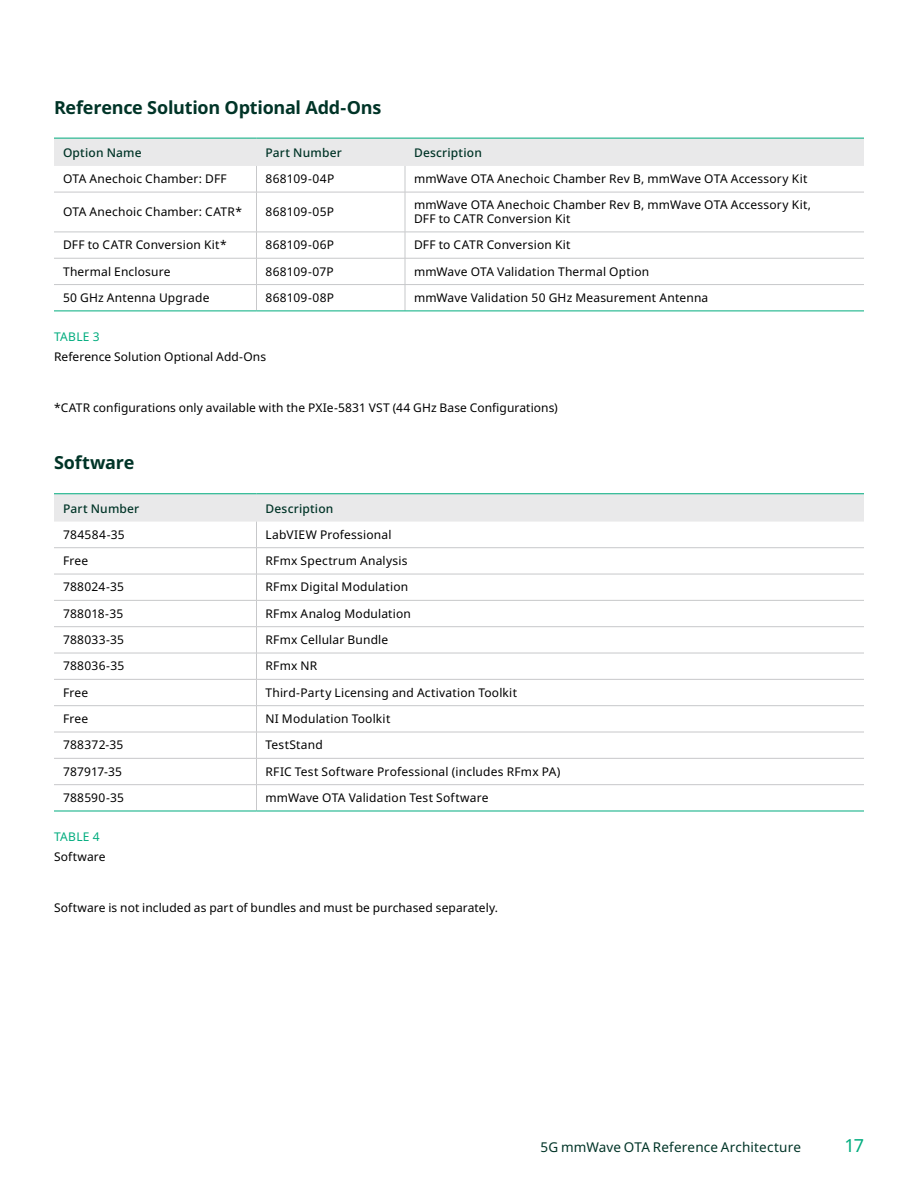
<style>
.page{position:relative;width:918px;height:1188px;background:#fff}
.page>*{position:absolute;margin:0;border:0;box-sizing:border-box;transform-origin:0 0}
.t1{font:700 18px "Noto Sans";letter-spacing:-.015em;color:#003427}
.t2{font:18px "Noto Sans";color:#00ac7e}
.t3{font:13.5px "Noto Sans";letter-spacing:.01em;color:#003427}
.t4{font:12px/13.5px "Noto Sans";letter-spacing:.015em;color:#000}
.t5{font:500 12px "Noto Sans";letter-spacing:.015em;color:#003427}
.t6{font:12px "Noto Sans";letter-spacing:.02em;color:#00ac7e}
</style>
<div class="page">
<hr style="left:256px;top:192px;width:149px;height:1px;background:#c7c8ca">
<hr style="left:405px;top:192px;width:459px;height:1px;background:#c7c8ca">
<hr style="left:256px;top:232px;width:149px;height:1px;background:#c7c8ca">
<hr style="left:405px;top:232px;width:459px;height:1px;background:#c7c8ca">
<hr style="left:256px;top:258px;width:149px;height:1px;background:#c7c8ca">
<hr style="left:405px;top:258px;width:459px;height:1px;background:#c7c8ca">
<hr style="left:256px;top:284px;width:149px;height:1px;background:#c7c8ca">
<hr style="left:405px;top:284px;width:459px;height:1px;background:#c7c8ca">
<hr style="left:256px;top:192px;width:1px;height:40px;background:#c7c8ca">
<svg style="left:54px;top:138px;width:810px;height:54px"></svg>
<hr style="left:405px;top:192px;width:1px;height:40px;background:#c7c8ca">
<svg style="left:405px;top:232px;width:1px;height:79px"></svg>
<hr style="left:54px;top:192px;width:202px;height:1px;background:#c7c8ca">
<hr style="left:54px;top:232px;width:202px;height:1px;background:#c7c8ca">
<hr style="left:54px;top:258px;width:202px;height:1px;background:#c7c8ca">
<hr style="left:54px;top:284px;width:202px;height:1px;background:#c7c8ca">
<svg style="left:256px;top:233px;width:1px;height:78px"></svg>
<hr style="left:54px;top:311px;width:202px;height:1px;background:#00ac7e">
<hr style="left:256px;top:311px;width:149px;height:1px;background:#00ac7e">
<hr style="left:405px;top:311px;width:459px;height:1px;background:#00ac7e">
<hr style="left:54px;top:493px;width:202px;height:1px;background:#00ac7e">
<hr style="left:256px;top:493px;width:608px;height:1px;background:#00ac7e">
<svg style="left:54px;top:494px;width:810px;height:317px"></svg>
<hr style="left:54px;top:547px;width:202px;height:1px;background:#c7c8ca">
<hr style="left:54px;top:574px;width:202px;height:1px;background:#c7c8ca">
<hr style="left:54px;top:600px;width:202px;height:1px;background:#c7c8ca">
<hr style="left:54px;top:626px;width:202px;height:1px;background:#c7c8ca">
<hr style="left:54px;top:653px;width:202px;height:1px;background:#c7c8ca">
<hr style="left:54px;top:679px;width:202px;height:1px;background:#c7c8ca">
<hr style="left:54px;top:705px;width:202px;height:1px;background:#c7c8ca">
<hr style="left:54px;top:732px;width:202px;height:1px;background:#c7c8ca">
<hr style="left:54px;top:758px;width:202px;height:1px;background:#c7c8ca">
<hr style="left:54px;top:784px;width:202px;height:1px;background:#c7c8ca">
<hr style="left:54px;top:811px;width:202px;height:1px;background:#00ac7e">
<hr style="left:256px;top:811px;width:608px;height:1px;background:#00ac7e">
<h1 class="t1" style="left:54px;top:94px;width:329px">Reference Solution Optional Add-Ons</h1>
<p class="t5" style="left:63px;top:144px;width:80px">Option Name</p>
<p class="t5" style="left:266px;top:144px;width:78px">Part Number</p>
<p class="t5" style="left:414px;top:144px;width:69px">Description</p>
<p class="t4" style="left:63px;top:172px;width:165px">OTA Anechoic Chamber: DFF</p>
<p class="t4" style="left:266px;top:172px;width:70px">868109-04P</p>
<p class="t4" style="left:414px;top:172px;width:395px">mmWave OTA Anechoic Chamber Rev B, mmWave OTA Accessory Kit</p>
<p class="t4" style="left:63px;top:205px;width:181px">OTA Anechoic Chamber: CATR*</p>
<p class="t4" style="left:266px;top:205px;width:70px">868109-05P</p>
<p class="t4" style="left:414px;top:199px;width:399px">mmWave OTA Anechoic Chamber Rev B, mmWave OTA Accessory Kit,<br>DFF to CATR Conversion Kit</p>
<p class="t4" style="left:63px;top:238px;width:165px">DFF to CATR Conversion Kit*</p>
<p class="t4" style="left:266px;top:238px;width:70px">868109-06P</p>
<p class="t4" style="left:414px;top:238px;width:158px">DFF to CATR Conversion Kit</p>
<p class="t4" style="left:63px;top:265px;width:109px">Thermal Enclosure</p>
<p class="t4" style="left:266px;top:265px;width:70px">868109-07P</p>
<p class="t4" style="left:414px;top:265px;width:237px">mmWave OTA Validation Thermal Option</p>
<p class="t4" style="left:63px;top:291px;width:148px">50 GHz Antenna Upgrade</p>
<p class="t4" style="left:266px;top:291px;width:70px">868109-08P</p>
<p class="t4" style="left:414px;top:291px;width:296px">mmWave Validation 50 GHz Measurement Antenna</p>
<p class="t6" style="left:54px;top:328px;width:47px">TABLE 3</p>
<p class="t4" style="left:54px;top:350px;width:214px">Reference Solution Optional Add-Ons</p>
<p class="t4" style="left:54px;top:401px;width:505px">*CATR configurations only available with the PXIe-5831 VST (44 GHz Base Configurations)</p>
<h1 class="t1" style="left:54px;top:450px;width:82px">Software</h1>
<p class="t5" style="left:63px;top:500px;width:78px">Part Number</p>
<p class="t5" style="left:266px;top:500px;width:69px">Description</p>
<p class="t4" style="left:63px;top:528px;width:63px">784584-35</p>
<p class="t4" style="left:266px;top:528px;width:127px">LabVIEW Professional</p>
<p class="t4" style="left:63px;top:554px;width:27px">Free</p>
<p class="t4" style="left:266px;top:554px;width:143px">RFmx Spectrum Analysis</p>
<p class="t4" style="left:63px;top:581px;width:63px">788024-35</p>
<p class="t4" style="left:266px;top:581px;width:144px">RFmx Digital Modulation</p>
<p class="t4" style="left:63px;top:607px;width:62px">788018-35</p>
<p class="t4" style="left:266px;top:607px;width:147px">RFmx Analog Modulation</p>
<p class="t4" style="left:63px;top:633px;width:63px">788033-35</p>
<p class="t4" style="left:266px;top:633px;width:124px">RFmx Cellular Bundle</p>
<p class="t4" style="left:63px;top:660px;width:63px">788036-35</p>
<p class="t4" style="left:266px;top:660px;width:53px">RFmx NR</p>
<p class="t4" style="left:63px;top:686px;width:27px">Free</p>
<p class="t4" style="left:266px;top:686px;width:253px">Third-Party Licensing and Activation Toolkit</p>
<p class="t4" style="left:63px;top:712px;width:27px">Free</p>
<p class="t4" style="left:266px;top:712px;width:126px">NI Modulation Toolkit</p>
<p class="t4" style="left:63px;top:739px;width:62px">788372-35</p>
<p class="t4" style="left:266px;top:739px;width:59px">TestStand</p>
<p class="t4" style="left:63px;top:765px;width:61px">787917-35</p>
<p class="t4" style="left:266px;top:765px;width:296px">RFIC Test Software Professional (includes RFmx PA)</p>
<p class="t4" style="left:63px;top:791px;width:63px">788590-35</p>
<p class="t4" style="left:266px;top:791px;width:225px">mmWave OTA Validation Test Software</p>
<p class="t6" style="left:54px;top:829px;width:47px">TABLE 4</p>
<p class="t4" style="left:54px;top:850px;width:53px">Software</p>
<p class="t4" style="left:54px;top:901px;width:446px">Software is not included as part of bundles and must be purchased separately.</p>
<p class="t3" style="left:541px;top:1138px;width:262px">5G mmWave OTA Reference Architecture</p>
<h1 class="t2" style="left:844px;top:1133px;width:21px">17</h1>
</div>
